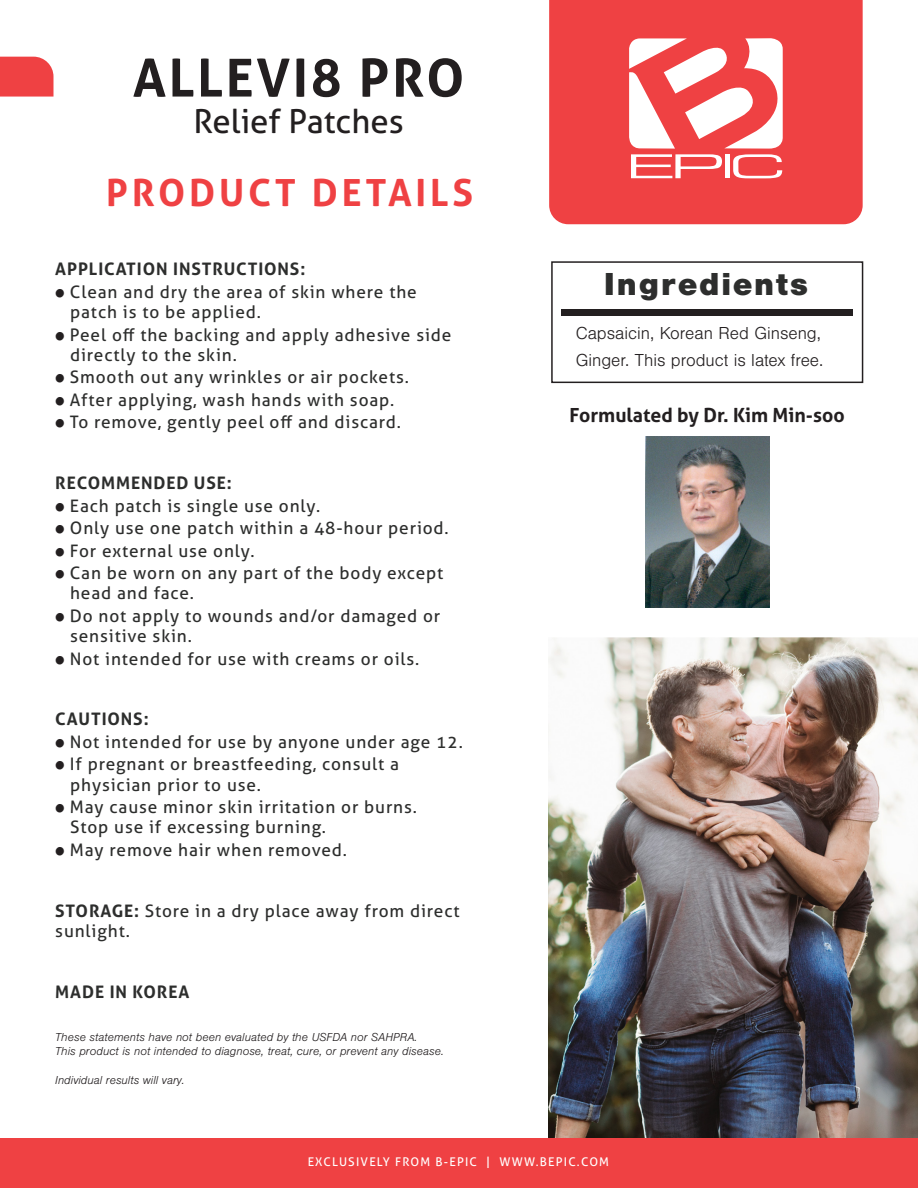
<style>
.page{position:relative;width:918px;height:1188px;background:#fff}
.page>*{position:absolute;margin:0;border:0;box-sizing:border-box;transform-origin:0 0}
.t1{font:700 52.5px "Aller";letter-spacing:.05em;color:#231f20}
.t2{font:700 37.5px "Aller";letter-spacing:.1em;color:#ef4143}
.t3{font:33px "Aller";color:#231f20}
.t4{font:900 33px "Nimbus San";letter-spacing:.05em;color:#2d2e2d}
.t5{font:700 19.5px "Aller";color:#231f20}
.t6{font:300 18px/27px "Nimbus San";color:#231f20}
.t7{font:17.25px/20.2px "Aller";letter-spacing:.05em;color:#2d2e2d}
.t8{font:700 17.25px "Aller";letter-spacing:.05em;color:#2d2e2d}
.t9{font:italic 300 12px/14.4px "Nimbus San";color:#231f20}
.t10{font:12px "Aller";letter-spacing:.1em;color:#fff}
.s1{font-family:"Berlin Sans FB Demi";font-weight:700;font-size:16.5px;color:#231f20}
.s2{font-weight:700}
</style>
<div class="page">
<img style="left:548px;top:638px;width:370px;height:500px">
<div style="left:549px;top:0;width:314px;height:224px;background:#ef4143"></div>
<div style="left:0;top:1138px;width:918px;height:50px;background:#ef4143"></div>
<div style="left:0;top:57px;width:53px;height:40px;background:#ef4143"></div>
<div style="left:551px;top:261px;width:312px;height:122px;border:2px solid #231f20"></div>
<div style="left:561px;top:309px;width:292px;height:7px;background:#231f20"></div>
<svg style="left:629px;top:38px;width:154px;height:140px"></svg>
<img style="left:645px;top:436px;width:124px;height:172px">
<h1 class="t1" style="left:133px;top:46px;width:333px">ALLEVI8 PRO</h1>
<h3 class="t3" style="left:193px;top:101px;width:212px">Relief Patches</h3>
<h2 class="t2" style="left:106px;top:169px;width:368px">PRODUCT DETAILS</h2>
<p class="t8" style="left:55px;top:259px;width:252px">APPLICATION INSTRUCTIONS:</p>
<p class="t7" style="left:70px;top:282px;width:348px;text-indent:-15px"><span class="s1">•</span> Clean and dry the area of skin where the patch is to be applied.</p>
<p class="t7" style="left:70px;top:324px;width:383px;text-indent:-15px"><span class="s1">•</span> Peel off the backing and apply adhesive side directly to the skin.</p>
<p class="t7" style="left:55px;top:367px;width:355px"><span class="s1">•</span> Smooth out any wrinkles or air pockets.</p>
<p class="t7" style="left:55px;top:390px;width:341px"><span class="s1">•</span> After applying, wash hands with soap.</p>
<p class="t7" style="left:55px;top:412px;width:347px"><span class="s1">•</span> To remove, gently peel off and discard.</p>
<p class="t8" style="left:55px;top:472px;width:178px">RECOMMENDED USE:</p>
<p class="t7" style="left:55px;top:495px;width:266px"><span class="s1">•</span> Each patch is single use only.</p>
<p class="t7" style="left:55px;top:518px;width:395px"><span class="s1">•</span> Only use one patch within a 48-hour period.</p>
<p class="t7" style="left:55px;top:540px;width:201px"><span class="s1">•</span> For external use only.</p>
<p class="t7" style="left:70px;top:563px;width:375px;text-indent:-15px"><span class="s1">•</span> Can be worn on any part of the body except head and face.</p>
<p class="t7" style="left:70px;top:606px;width:372px;text-indent:-15px"><span class="s1">•</span> Do not apply to wounds and/or damaged or sensitive skin.</p>
<p class="t7" style="left:55px;top:648px;width:366px"><span class="s1">•</span> Not intended for use with creams or oils.</p>
<p class="t8" style="left:55px;top:709px;width:95px">CAUTIONS:</p>
<p class="t7" style="left:55px;top:732px;width:409px"><span class="s1">•</span> Not intended for use by anyone under age 12.</p>
<p class="t7" style="left:70px;top:754px;width:330px;text-indent:-15px"><span class="s1">•</span> If pregnant or breastfeeding, consult a physician prior to use.</p>
<p class="t7" style="left:70px;top:797px;width:348px;text-indent:-15px"><span class="s1">•</span> May cause minor skin irritation or burns.<br>Stop use if excessing burning.</p>
<p class="t7" style="left:55px;top:840px;width:293px"><span class="s1">•</span> May remove hair when removed.</p>
<p class="t7" style="left:55px;top:900px;width:406px"><span class="s2">STORAGE:</span> Store in a dry place away from direct sunlight.</p>
<p class="t8" style="left:55px;top:981px;width:136px">MADE IN KOREA</p>
<p class="t9" style="left:55px;top:1030px;width:390px">These statements have not been evaluated by the USFDA nor SAHPRA.<br>This product is not intended to diagnose, treat, cure, or prevent any disease.</p>
<p class="t9" style="left:55px;top:1073px;width:131px">Individual results will vary.</p>
<h3 class="t4" style="left:604px;top:265px;width:206px">Ingredients</h3>
<p class="t6" style="left:576px;top:321px;width:249px">Capsaicin, Korean Red Ginseng,<br>Ginger. This product is latex free.</p>
<p class="t5" style="left:570px;top:404px;width:277px">Formulated by Dr. Kim Min-soo</p>
<p class="t10" style="left:308px;top:1154px;width:303px">EXCLUSIVELY FROM B-EPIC | WWW.BEPIC.COM</p>
</div>
